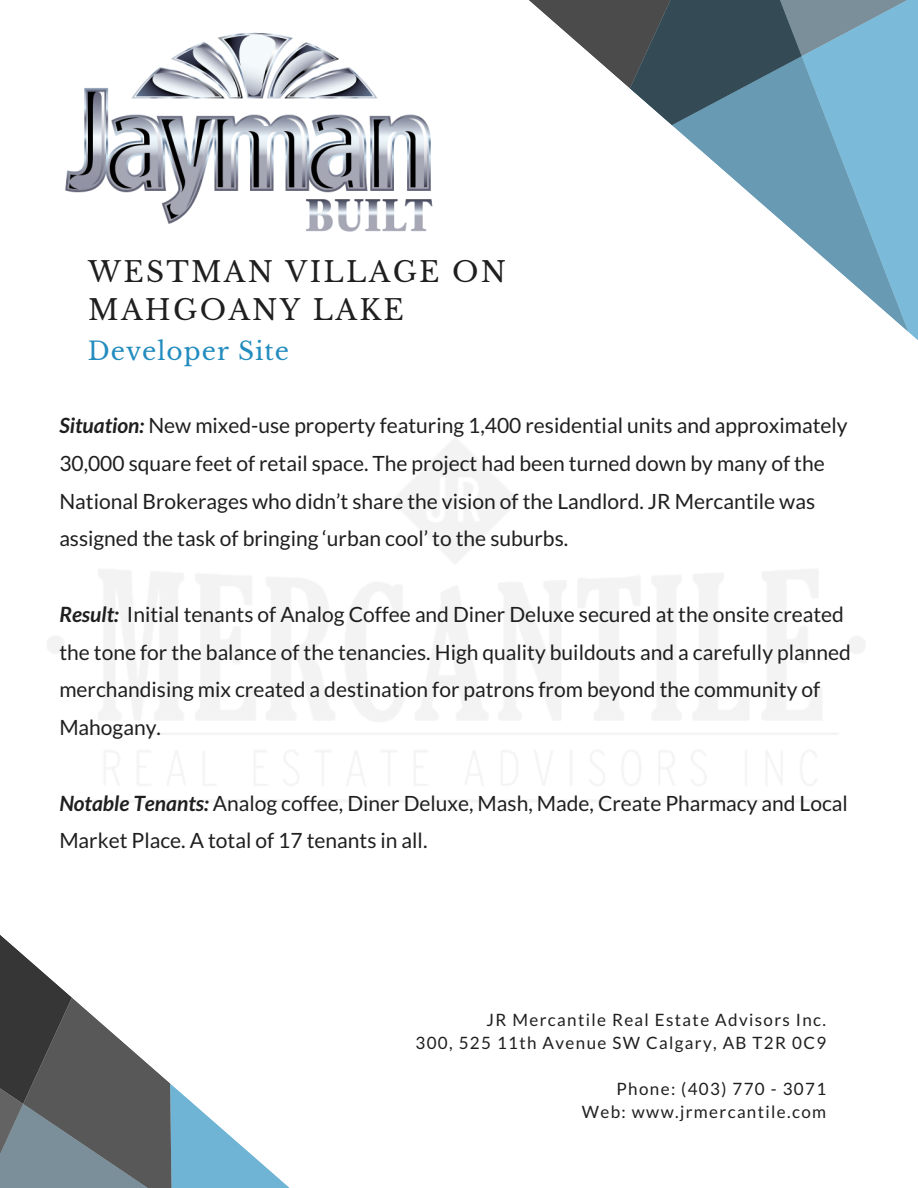
<style>
.page{position:relative;width:918px;height:1188px;background:#fff}
.page>*{position:absolute;margin:0;border:0;box-sizing:border-box;transform-origin:0 0}
.t1{font:28.05px/38.1px "Libre Baskerville";letter-spacing:.08em;color:#1f1f1f}
.t2{font:24.9px "Libre Baskerville";letter-spacing:.04em;color:#238cbf}
.t3{font:21px/37.8px "Lato";color:#1f1f1f}
.t4{font:16.95px "Lato";letter-spacing:.08em;color:#1f1f1f}
.s1{font-weight:700;font-style:italic}
</style>
<div class="page">
<svg style="left:717px;top:165px;width:31px;height:27px"></svg>
<svg style="left:748px;top:95px;width:170px;height:245px"></svg>
<svg style="left:637px;top:95px;width:226px;height:70px;fill:#689bb3"></svg>
<svg style="left:529px;top:0;width:389px;height:95px;background:#6c8591"></svg>
<svg style="left:0;top:935px;width:290px;height:253px"></svg>
<img style="left:65px;top:32px;width:368px;height:200px">
<p class="t1" style="left:88px;top:253px;width:419px">WESTMAN VILLAGE ON<br>MAHGOANY LAKE</p>
<p class="t2" style="left:88px;top:336px;width:203px">Developer Site</p>
<p class="t3" style="left:59px;top:406px;width:790px"><span class="s1">Situation:</span> New mixed-use property featuring 1,400 residential units and approximately 30,000 square feet of retail space. The project had been turned down by many of the National Brokerages who didn’t share the vision of the Landlord. JR Mercantile was assigned the task of bringing ‘urban cool’ to the suburbs.</p>
<p class="t3" style="left:59px;top:595px;width:793px"><span class="s1">Result:</span> Initial tenants of Analog Coffee and Diner Deluxe secured at the onsite created the tone for the balance of the tenancies. High quality buildouts and a carefully planned merchandising mix created a destination for patrons from beyond the community of Mahogany.</p>
<p class="t3" style="left:59px;top:784px;width:790px"><span class="s1">Notable Tenants:</span> Analog coffee, Diner Deluxe, Mash, Made, Create Pharmacy and Local<br>Market Place. A total of 17 tenants in all.</p>
<p class="t4" style="left:487px;top:1009px;width:341px">JR Mercantile Real Estate Advisors Inc.</p>
<p class="t4" style="left:416px;top:1032px;width:412px">300, 525 11th Avenue SW Calgary, AB T2R 0C9</p>
<p class="t4" style="left:617px;top:1078px;width:211px">Phone: (403) 770 - 3071</p>
<p class="t4" style="left:582px;top:1101px;width:246px">Web: www.jrmercantile.com</p>
</div>
